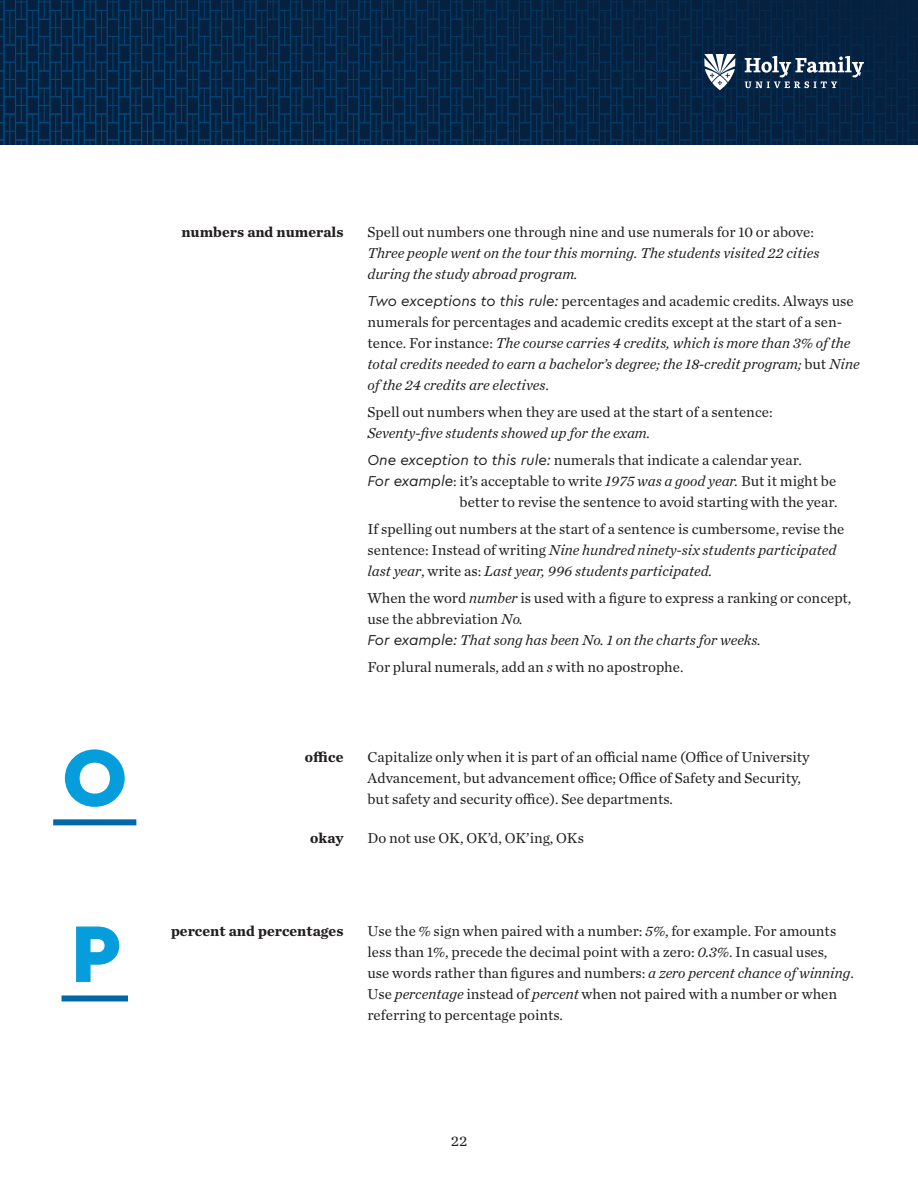
<style>
.page{position:relative;width:918px;height:1188px;background:#fff}
.page>*{position:absolute;margin:0;border:0;box-sizing:border-box;transform-origin:0 0}
.Body_Copy_-_Chronicl{font:900 84px "Cera Pro";color:#069ddc}
.Body_Copy_-_Chronicl-2{font:15px/21px "Chronicle Text G1";color:#231f20}
.Body_Copy_-_Chronicl-3{font:italic 15px/21px "Chronicle Text G1";color:#231f20}
.Body_Copy_-_Chronicl-4{font:700 15px "Chronicle Text G1";color:#231f20}
.s1{font-style:normal}
.s2{font-family:"Cera Pro"}
.s3{font-style:italic}
.s4{font-family:"Cera Pro";font-style:italic}
</style>
<div class="page">
<svg style="left:0;top:0;width:918px;height:145px;background:#052747"></svg>
<svg style="left:704px;top:54px;width:31px;height:36px"></svg>
<svg style="left:745px;top:56px;width:119px;height:32px"></svg>
<div style="left:53px;top:819px;width:83px;height:6px;background:#0068a9"></div>
<div style="left:62px;top:995px;width:66px;height:6px;background:#0068a9"></div>
<p class="Body_Copy_-_Chronicl" style="left:62px;top:722px;width:67px">O</p>
<p class="Body_Copy_-_Chronicl" style="left:71px;top:898px;width:52px">P</p>
<p class="Body_Copy_-_Chronicl-4" style="left:181px;top:220px;width:164px">numbers and numerals</p>
<p class="Body_Copy_-_Chronicl-3" style="left:368px;top:221px;width:454px"><span class="s1">Spell out numbers one through nine and use numerals for 10 or above:<br></span>Three people went on the tour this morning. The students visited 22 cities during the study abroad program.</p>
<p class="Body_Copy_-_Chronicl-3" style="left:368px;top:290px;width:494px"><span class="s2">Two exceptions to this rule:</span> <span class="s1">percentages and academic credits. Always use numerals for percentages and academic credits except at the start of a sen&shy;tence. For instance:</span> The course carries 4 credits, which is more than 3% of the total credits needed to earn a bachelor’s degree; the 18-credit program; <span class="s1">but</span> Nine of the 24 credits are electives<span class="s1">.</span></p>
<p class="Body_Copy_-_Chronicl-2" style="left:368px;top:401px;width:407px">Spell out numbers when they are used at the start of a sentence:<br><span class="s3">Seventy-five students showed up for the exam.</span></p>
<p class="Body_Copy_-_Chronicl-2" style="left:368px;top:449px;width:436px"><span class="s4">One exception to this rule:</span> numerals that indicate a calendar year.</p>
<p class="Body_Copy_-_Chronicl-2" style="left:368px;top:470px;width:470px"><span class="s4">For example</span>: it’s acceptable to write <span class="s3">1975 was a good year.</span> But it might be</p>
<p class="Body_Copy_-_Chronicl-2" style="left:460px;top:491px;width:379px">better to revise the sentence to avoid starting with the year.</p>
<p class="Body_Copy_-_Chronicl-2" style="left:368px;top:518px;width:478px">If spelling out numbers at the start of a sentence is cumbersome, revise the sentence: Instead of writing <span class="s3">Nine hundred ninety-six students participated last year</span>, write as: <span class="s3">Last year, 996 students participated.</span></p>
<p class="Body_Copy_-_Chronicl-2" style="left:368px;top:587px;width:485px">When the word <span class="s3">number</span> is used with a figure to express a ranking or concept, use the abbreviation <span class="s3">No.<br></span><span class="s4">For example:</span> <span class="s3">That song has been No. 1 on the charts for weeks.</span></p>
<p class="Body_Copy_-_Chronicl-2" style="left:368px;top:656px;width:318px">For plural numerals, add an <span class="s3">s</span> with no apostrophe.</p>
<p class="Body_Copy_-_Chronicl-4" style="left:305px;top:745px;width:40px">office</p>
<p class="Body_Copy_-_Chronicl-2" style="left:368px;top:746px;width:444px">Capitalize only when it is part of an official name (Office of University<br>Advancement, but advancement office; Office of Safety and Security, but safety and security office). See departments.</p>
<p class="Body_Copy_-_Chronicl-4" style="left:310px;top:826px;width:35px">okay</p>
<p class="Body_Copy_-_Chronicl-2" style="left:368px;top:827px;width:218px">Do not use OK, OK’d, OK’ing, OKs</p>
<p class="Body_Copy_-_Chronicl-4" style="left:171px;top:919px;width:174px">percent and percentages</p>
<p class="Body_Copy_-_Chronicl-2" style="left:368px;top:920px;width:488px">Use the % sign when paired with a number: <span class="s3">5%</span>, for example. For amounts less than 1%, precede the decimal point with a zero: <span class="s3">0.3%</span>. In casual uses,<br>use words rather than figures and numbers: <span class="s3">a zero percent chance of winning</span>.<br>Use <span class="s3">percentage</span> instead of <span class="s3">percent</span> when not paired with a number or when referring to percentage points.</p>
<p class="Body_Copy_-_Chronicl-2" style="left:451px;top:1130px;width:18px">22</p>
</div>
